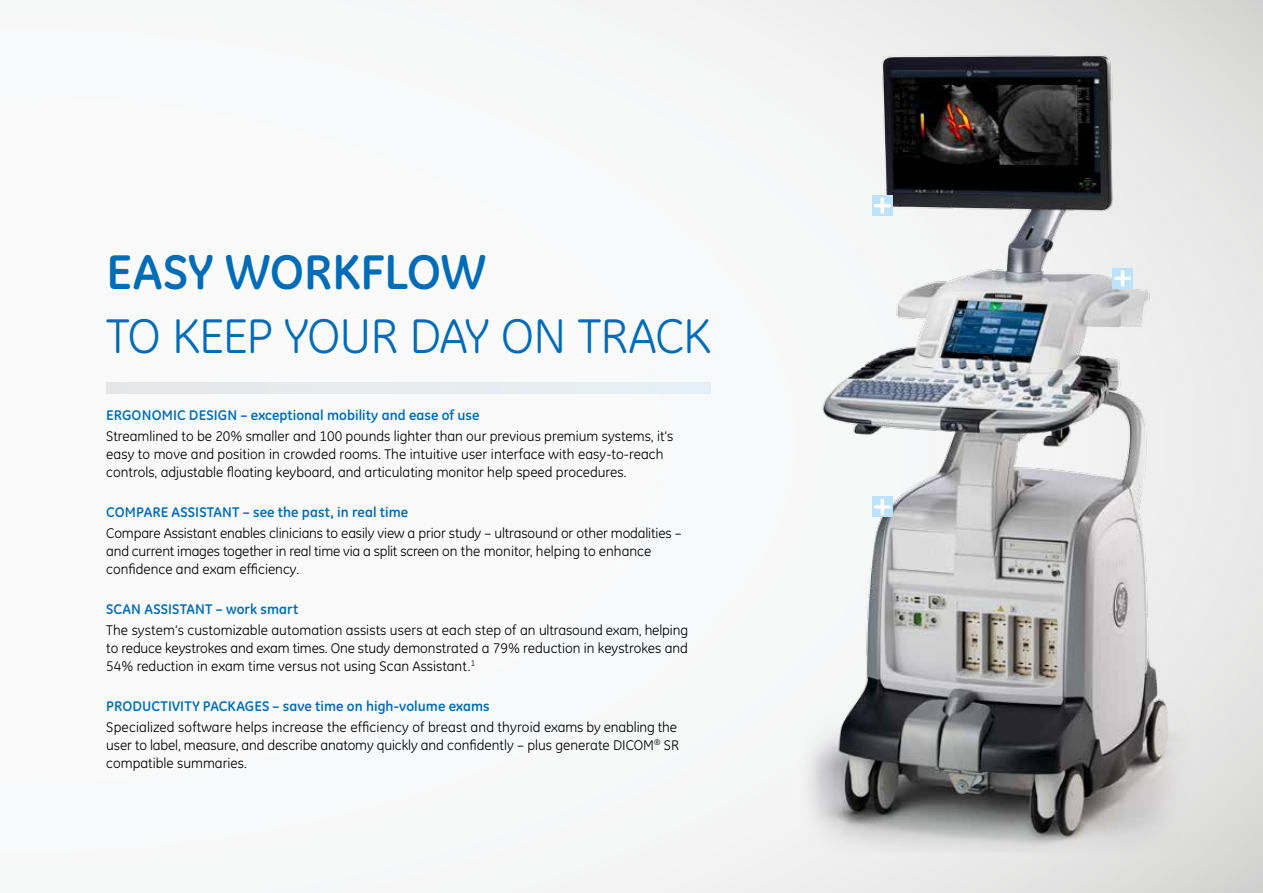
<style>
.page{position:relative;width:1263px;height:893px;background:#fff}
.page>*{position:absolute;margin:0;border:0;box-sizing:border-box;transform-origin:0 0}
.t1{font:49.5px "GE Inspira";letter-spacing:-.025em;color:#006cb7}
.t2{font:700 49.5px "GE Inspira";letter-spacing:-.01em;color:#006cb7}
.t3{font:14.25px/18px "GE Inspira";color:#000}
.t4{font:700 14.25px "GE Inspira";letter-spacing:.005em;color:#006cb7}
</style>
<div class="page">
<div style="left:0;top:0;width:1263px;height:893px;background:linear-gradient(to right,#fff,#e3e3e2)"></div>
<img style="left:790px;top:32px;width:407px;height:821px">
<div style="left:872px;top:195px;width:21px;height:21px;background:#bce3f9"></div>
<svg style="left:874px;top:197px;width:17px;height:17px"></svg>
<div style="left:1112px;top:268px;width:21px;height:21px;background:#bce3f9"></div>
<svg style="left:1114px;top:270px;width:17px;height:17px"></svg>
<div style="left:872px;top:497px;width:21px;height:20px;background:#bce3f9"></div>
<svg style="left:874px;top:499px;width:17px;height:16px"></svg>
<div style="left:106px;top:383px;width:604px;height:10px;background:#e6ecef"></div>
<h1 class="t2" style="left:106px;top:240px;width:381px">EASY WORKFLOW</h1>
<h1 class="t1" style="left:106px;top:307px;width:606px">TO KEEP YOUR DAY ON TRACK</h1>
<p class="t4" style="left:106px;top:406px;width:375px">ERGONOMIC DESIGN – exceptional mobility and ease of use</p>
<p class="t3" style="left:106px;top:427px;width:569px">Streamlined to be 20% smaller and 100 pounds lighter than our previous premium systems, it’s easy to move and position in crowded rooms. The intuitive user interface with easy-to-reach controls, adjustable floating keyboard, and articulating monitor help speed procedures.</p>
<p class="t4" style="left:106px;top:503px;width:303px">COMPARE ASSISTANT – see the past, in real time</p>
<p class="t3" style="left:106px;top:524px;width:577px">Compare Assistant enables clinicians to easily view a prior study – ultrasound or other modalities – and current images together in real time via a split screen on the monitor, helping to enhance confidence and exam efficiency.</p>
<p class="t4" style="left:106px;top:600px;width:194px">SCAN ASSISTANT – work smart</p>
<p class="t3" style="left:106px;top:621px;width:583px;text-align:justify">The system’s customizable automation assists users at each step of an ultrasound exam, helping to reduce keystrokes and exam times. One study demonstrated a 79% reduction in keystrokes and 54% reduction in exam time versus not using Scan Assistant.<sup>1</sup></p>
<p class="t4" style="left:106px;top:697px;width:385px">PRODUCTIVITY PACKAGES – save time on high-volume exams</p>
<p class="t3" style="left:106px;top:718px;width:574px">Specialized software helps increase the efficiency of breast and thyroid exams by enabling the user to label, measure, and describe anatomy quickly and confidently – plus generate DICOM<sup>®</sup> SR compatible summaries.</p>
</div>
